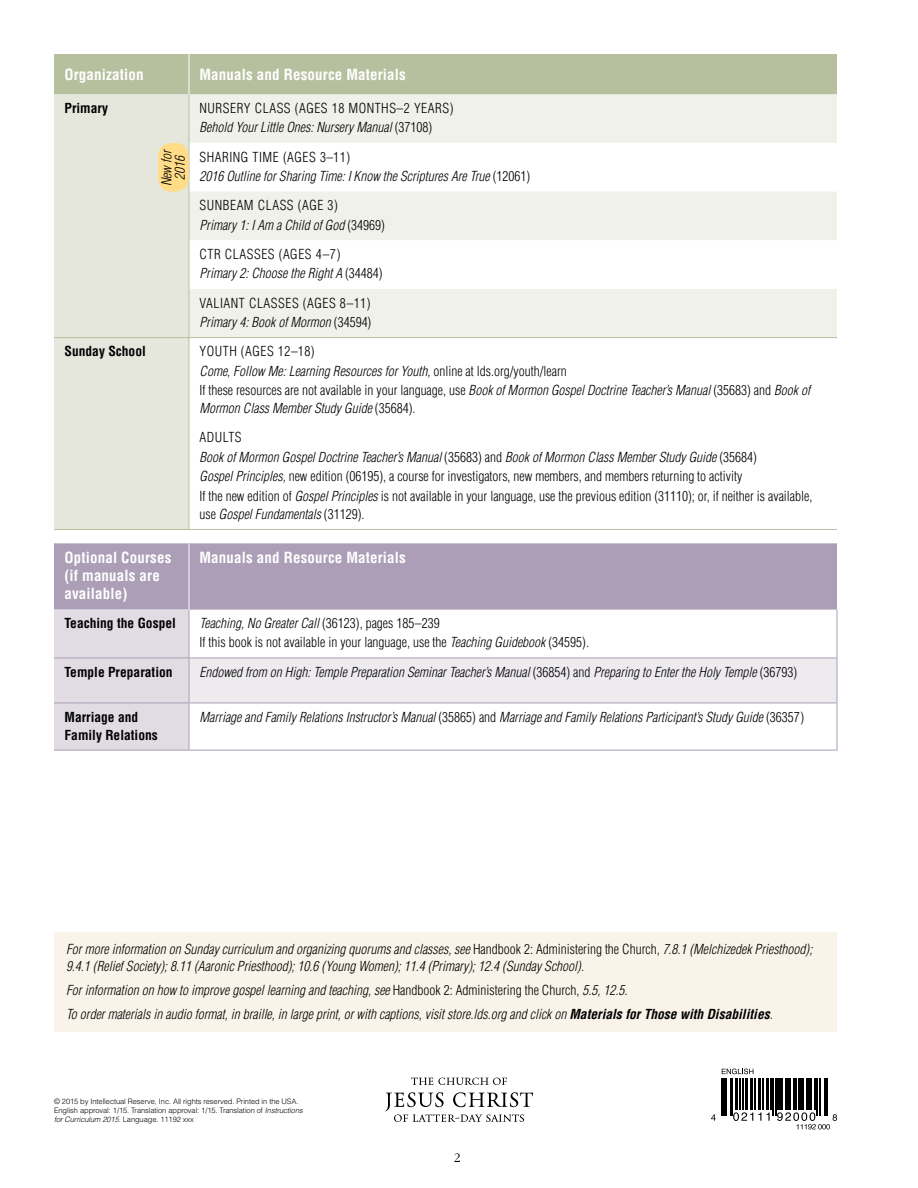
<style>
.page{position:relative;width:918px;height:1188px;background:#fff}
.page>*{position:absolute;margin:0;border:0;box-sizing:border-box;transform-origin:0 0}
.TBLHEAD_para{font:700 condensed 15px/18px "Helveticalds Lat";letter-spacing:.01em;color:#fff}
.TBLDATA_para{font:italic 300 condensed 13.5px/18px "Helveticalds Lat";color:#000}
.ANNTT_para{font:italic 300 condensed 13.5px/13.5px "Helveticalds Lat";color:#000;text-align:center}
.TBLDATA_para-2{font:300 condensed 13.5px/18px "Helveticalds Lat";color:#000}
.TBLDATA_para-3{font:300 condensed 13.5px "Helveticalds Lat";letter-spacing:.04em;color:#000}
.TBLDATA_para-4{font:700 condensed 13.5px/18px "Helveticalds Lat";color:#000}
.t1{font:300 13.5px "Garamondlds Lat";color:#000}
.CPYRT_para{font:300 7.5px/9px "Helveticalds Lat";letter-spacing:-.01em;color:#000}
.s1{font-style:normal}
.s2{font-style:italic}
.s3{font-weight:700}
</style>
<div class="page">
<div style="left:54px;top:54px;width:783px;height:40px;background:#b7c09e"></div>
<div style="left:54px;top:94px;width:135px;height:435px;background:#e6e7dc"></div>
<svg style="left:190px;top:94px;width:647px;height:243px;fill:#f1f1eb"></svg>
<hr style="left:189px;top:54px;width:1px;height:40px;background:#fff">
<hr style="left:189px;top:337px;width:648px;height:1px;background:#b7c09e">
<hr style="left:189px;top:94px;width:1px;height:49px;background:#b7c09e">
<hr style="left:189px;top:143px;width:1px;height:49px;background:#b7c09e">
<hr style="left:189px;top:192px;width:1px;height:48px;background:#b7c09e">
<hr style="left:189px;top:240px;width:1px;height:49px;background:#b7c09e">
<hr style="left:189px;top:289px;width:1px;height:48px;background:#b7c09e">
<hr style="left:54px;top:337px;width:135px;height:1px;background:#b7c09e">
<hr style="left:189px;top:338px;width:1px;height:86px;background:#b7c09e">
<hr style="left:54px;top:529px;width:135px;height:1px;background:#b7c09e">
<hr style="left:189px;top:424px;width:1px;height:105px;background:#b7c09e">
<hr style="left:189px;top:529px;width:648px;height:1px;background:#b7c09e">
<div style="left:54px;top:543px;width:783px;height:67px;background:#ab9eb6"></div>
<div style="left:54px;top:610px;width:135px;height:140px;background:#e1dce4"></div>
<div style="left:189px;top:658px;width:648px;height:45px;background:#eeebef"></div>
<hr style="left:189px;top:543px;width:1px;height:67px;background:#fff">
<hr style="left:54px;top:658px;width:135px;height:1px;background:#ab9eb6">
<hr style="left:189px;top:610px;width:1px;height:48px;background:#ab9eb6">
<hr style="left:837px;top:610px;width:1px;height:48px;background:#ab9eb6">
<hr style="left:189px;top:658px;width:1px;height:45px;background:#ab9eb6">
<hr style="left:189px;top:658px;width:648px;height:1px;background:#ab9eb6">
<hr style="left:837px;top:658px;width:1px;height:45px;background:#ab9eb6">
<hr style="left:189px;top:703px;width:648px;height:1px;background:#ab9eb6">
<hr style="left:837px;top:703px;width:1px;height:47px;background:#ab9eb6">
<hr style="left:189px;top:750px;width:648px;height:1px;background:#ab9eb6">
<hr style="left:54px;top:703px;width:135px;height:1px;background:#ab9eb6">
<hr style="left:189px;top:703px;width:1px;height:47px;background:#ab9eb6">
<hr style="left:54px;top:750px;width:135px;height:1px;background:#ab9eb6">
<div style="left:158px;top:143px;width:31px;height:49px;background:#ffdc88;border-radius:14px"></div>
<div style="left:54px;top:932px;width:783px;height:100px;background:#f9f3e9"></div>
<svg style="left:411px;top:1078px;width:96px;height:7px"></svg>
<svg style="left:385px;top:1092px;width:148px;height:30px"></svg>
<hr style="left:721px;top:1078px;width:1px;height:38px;background:#000">
<hr style="left:723px;top:1078px;width:1px;height:38px;background:#000">
<hr style="left:726px;top:1078px;width:1px;height:38px;background:#000">
<hr style="left:730px;top:1078px;width:2px;height:38px;background:#000">
<hr style="left:736px;top:1078px;width:2px;height:32px;background:#000">
<hr style="left:739px;top:1078px;width:1px;height:32px;background:#000">
<hr style="left:743px;top:1078px;width:1px;height:32px;background:#000">
<hr style="left:746px;top:1078px;width:2px;height:32px;background:#000">
<hr style="left:750px;top:1078px;width:3px;height:32px;background:#000">
<hr style="left:755px;top:1078px;width:1px;height:32px;background:#000">
<hr style="left:758px;top:1078px;width:2px;height:32px;background:#000">
<hr style="left:763px;top:1078px;width:1px;height:32px;background:#000">
<hr style="left:766px;top:1078px;width:2px;height:32px;background:#000">
<hr style="left:771px;top:1078px;width:1px;height:32px;background:#000">
<hr style="left:773px;top:1078px;width:1px;height:38px;background:#000">
<hr style="left:775px;top:1078px;width:1px;height:38px;background:#000">
<hr style="left:777px;top:1078px;width:4px;height:32px;background:#000">
<hr style="left:782px;top:1078px;width:1px;height:32px;background:#000">
<hr style="left:785px;top:1078px;width:2px;height:32px;background:#000">
<hr style="left:788px;top:1078px;width:3px;height:32px;background:#000">
<hr style="left:793px;top:1078px;width:3px;height:32px;background:#000">
<hr style="left:799px;top:1078px;width:1px;height:32px;background:#000">
<hr style="left:801px;top:1078px;width:3px;height:32px;background:#000">
<hr style="left:806px;top:1078px;width:2px;height:32px;background:#000">
<hr style="left:809px;top:1078px;width:3px;height:32px;background:#000">
<hr style="left:814px;top:1078px;width:1px;height:32px;background:#000">
<hr style="left:817px;top:1078px;width:1px;height:38px;background:#000">
<hr style="left:820px;top:1078px;width:1px;height:38px;background:#000">
<hr style="left:824px;top:1078px;width:1px;height:38px;background:#000">
<hr style="left:827px;top:1078px;width:1px;height:38px;background:#000">
<svg style="left:711px;top:1114px;width:5px;height:7px"></svg>
<svg style="left:733px;top:1112px;width:28px;height:9px"></svg>
<svg style="left:767px;top:1112px;width:3px;height:9px"></svg>
<svg style="left:722px;top:1069px;width:31px;height:5px"></svg>
<svg style="left:777px;top:1112px;width:60px;height:17px"></svg>
<p class="TBLHEAD_para" style="left:64px;top:64px;width:81px">Organization</p>
<p class="TBLHEAD_para" style="left:200px;top:64px;width:208px">Manuals and Resource Materials</p>
<p class="TBLDATA_para-4" style="left:64px;top:98px;width:45px">Primary</p>
<p class="TBLDATA_para-3" style="left:200px;top:97px;width:255px">NURSERY CLASS (AGES 18 MONTHS–2 YEARS)</p>
<p class="TBLDATA_para" style="left:200px;top:118px;width:234px">Behold Your Little Ones: Nursery Manual <span class="s1">(37108)</span></p>
<p class="TBLDATA_para-3" style="left:200px;top:146px;width:152px">SHARING TIME (AGES 3–11)</p>
<p class="TBLDATA_para" style="left:200px;top:167px;width:332px">2016 Outline for Sharing Time: I Know the Scriptures Are True <span class="s1">(12061)</span></p>
<p class="TBLDATA_para-3" style="left:200px;top:195px;width:140px">SUNBEAM CLASS (AGE 3)</p>
<p class="TBLDATA_para" style="left:200px;top:215px;width:187px">Primary 1: I Am a Child of God <span class="s1">(34969)</span></p>
<p class="TBLDATA_para-3" style="left:200px;top:243px;width:143px">CTR CLASSES (AGES 4–7)</p>
<p class="TBLDATA_para" style="left:200px;top:264px;width:185px">Primary 2: Choose the Right A <span class="s1">(34484)</span></p>
<p class="TBLDATA_para-3" style="left:200px;top:292px;width:173px">VALIANT CLASSES (AGES 8–11)</p>
<p class="TBLDATA_para" style="left:200px;top:313px;width:173px">Primary 4: Book of Mormon <span class="s1">(34594)</span></p>
<p class="TBLDATA_para-4" style="left:64px;top:342px;width:83px">Sunday School</p>
<p class="TBLDATA_para-3" style="left:200px;top:341px;width:117px">YOUTH (AGES 12–18)</p>
<p class="TBLDATA_para" style="left:200px;top:361px;width:369px">Come, Follow Me: Learning Resources for Youth, <span class="s1">online at lds.org/youth/learn</span></p>
<p class="TBLDATA_para" style="left:200px;top:381px;width:612px"><span class="s1">If these resources are not available in your language, use</span> Book of Mormon Gospel Doctrine Teacher’s Manual <span class="s1">(35683) and</span> Book of<br>Mormon Class Member Study Guide <span class="s1">(35684).</span></p>
<p class="TBLDATA_para-2" style="left:200px;top:428px;width:44px">ADULTS</p>
<p class="TBLDATA_para" style="left:200px;top:448px;width:559px">Book of Mormon Gospel Doctrine Teacher’s Manual <span class="s1">(35683) and</span> Book of Mormon Class Member Study Guide <span class="s1">(35684)</span></p>
<p class="TBLDATA_para-2" style="left:200px;top:467px;width:544px"><span class="s2">Gospel Principles,</span> new edition (06195), a course for investigators, new members, and members returning to activity</p>
<p class="TBLDATA_para-2" style="left:200px;top:487px;width:614px">If the new edition of <span class="s2">Gospel Principles</span> is not available in your language, use the previous edition (31110); or, if neither is available, use <span class="s2">Gospel Fundamentals</span> (31129).</p>
<p class="TBLHEAD_para" style="left:65px;top:548px;width:108px">Optional Courses (if manuals are available)</p>
<p class="TBLHEAD_para" style="left:200px;top:548px;width:208px">Manuals and Resource Materials</p>
<p class="TBLDATA_para-4" style="left:65px;top:613px;width:113px">Teaching the Gospel</p>
<p class="TBLDATA_para" style="left:200px;top:614px;width:242px">Teaching, No Greater Call <span class="s1">(36123), pages 185–239</span></p>
<p class="TBLDATA_para-2" style="left:200px;top:633px;width:391px">If this book is not available in your language, use the <span class="s2">Teaching Guidebook</span> (34595).</p>
<p class="TBLDATA_para-4" style="left:65px;top:662px;width:110px">Temple Preparation</p>
<p class="TBLDATA_para" style="left:200px;top:662px;width:599px">Endowed from on High: Temple Preparation Seminar Teacher’s Manual <span class="s1">(36854) and</span> Preparing to Enter the Holy Temple <span class="s1">(36793)</span></p>
<p class="TBLDATA_para-4" style="left:65px;top:707px;width:95px">Marriage and<br>Family Relations</p>
<p class="TBLDATA_para" style="left:200px;top:707px;width:606px">Marriage and Family Relations Instructor’s Manual <span class="s1">(35865) and</span> Marriage and Family Relations Participant’s Study Guide <span class="s1">(36357)</span></p>
<p class="ANNTT_para" style="left:159px;top:186px;width:39px;rotate:-90deg">New for<br>2016</p>
<p class="ANNTT_para" style="left:66px;top:941px;width:748px;line-height:16.5px;text-align:left">For more information on Sunday curriculum and organizing quorums and classes, see <span class="s1">Handbook 2: Administering the Church,</span> 7.8.1 (Melchizedek Priesthood);<br>9.4.1 (Relief Society); 8.11 (Aaronic Priesthood); 10.6 (Young Women); 11.4 (Primary); 12.4 (Sunday School).</p>
<p class="ANNTT_para" style="left:66px;top:983px;width:563px">For information on how to improve gospel learning and teaching, see <span class="s1">Handbook 2: Administering the Church,</span> 5.5, 12.5.</p>
<p class="ANNTT_para" style="left:66px;top:1007px;width:708px">To order materials in audio format, in braille, in large print, or with captions, visit store.lds.org and click on <span class="s3">Materials for Those with Disabilities</span>.</p>
<p class="CPYRT_para" style="left:54px;top:1097px;width:250px">© 2015 by Intellectual Reserve, Inc. All rights reserved. Printed in the USA.<br>English approval: 1/15. Translation approval: 1/15. Translation of <span class="s2">Instructions for Curriculum 2015.</span> Language. 11192 xxx</p>
<p class="t1" style="left:454px;top:1148px;width:8px">2</p>
</div>
